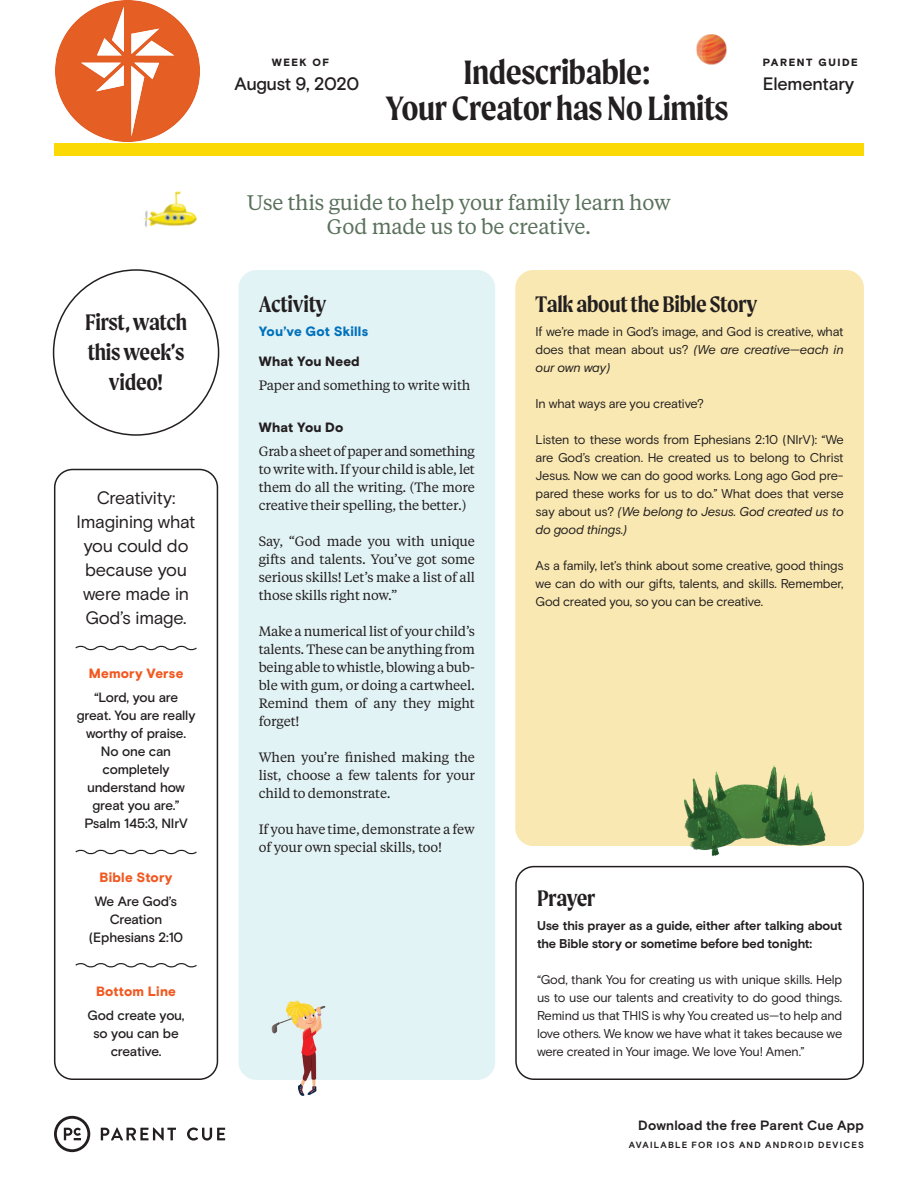
<style>
.page{position:relative;width:918px;height:1188px;background:#fff}
.page>*{position:absolute;margin:0;border:0;box-sizing:border-box;transform-origin:0 0}
.t1{font:600 36px/36px "Moret";letter-spacing:-.015em;color:#231f20;text-align:center}
.t2{font:600 24px/30px "Moret";letter-spacing:-.01em;color:#231f20;text-align:center}
.t3{font:21px/24px "Tiempos Text";letter-spacing:-.01em;color:#5a715c;text-align:center}
.t4{font:18px/24px "Basis Grotesque";letter-spacing:-.015em;color:#231f20;text-align:center}
.t5{font:500 18px "Basis Grotesque";letter-spacing:-.015em;color:#231f20}
.t6{font:13.5px/18px "Tiempos Text";letter-spacing:-.01em;color:#231f20;text-align:justify}
.t7{font:500 13.5px/18px "Basis Grotesque";letter-spacing:-.015em;color:#231f20;text-align:center}
.t8{font:900 13.5px "Basis Grotesque";letter-spacing:.015em;color:#f15921}
.t9{font:700 13.5px "Basis Grotesque";letter-spacing:.01em;color:#231f20}
.t10{font:900 13.5px "Basis Grotesque";letter-spacing:.01em;color:#231f20}
.t11{font:900 13.5px "Basis Grotesque";letter-spacing:.01em;color:#0071bb}
.t12{font:12.75px/18px "Basis Grotesque";letter-spacing:-.015em;color:#231f20;text-align:justify}
.t13{font:700 12.75px/18px "Basis Grotesque";letter-spacing:-.01em;color:#231f20}
.t14{font:900 10.5px "Basis Grotesque";letter-spacing:.15em;color:#231f20}
.t15{font:700 9px "Basis Grotesque";letter-spacing:.135em;color:#231f20}
.s1{font-style:italic}
</style>
<div class="page">
<div style="left:515px;top:270px;width:349px;height:576px;background:#f9e8b1;border-radius:18px"></div>
<svg style="left:101px;top:1127px;width:75px;height:14px"></svg>
<svg style="left:187px;top:1127px;width:38px;height:14px"></svg>
<svg style="left:54px;top:1116px;width:36px;height:36px"></svg>
<div style="left:54px;top:144px;width:810px;height:12px;background:#fbd905"></div>
<div style="left:515px;top:866px;width:349px;height:214px;border:2px solid #231f20;border-radius:18px"></div>
<div style="left:239px;top:270px;width:256px;height:810px;background:#e2f3f6;border-radius:18px"></div>
<div style="left:54px;top:469px;width:164px;height:611px;border:2px solid #231f20;border-radius:18px"></div>
<svg style="left:75px;top:645px;width:122px;height:6px"></svg>
<svg style="left:75px;top:849px;width:122px;height:6px"></svg>
<svg style="left:75px;top:963px;width:122px;height:5px"></svg>
<img style="left:696px;top:34px;width:31px;height:31px">
<img style="left:271px;top:999px;width:55px;height:97px">
<img style="left:660px;top:765px;width:171px;height:104px">
<img style="left:143px;top:191px;width:54px;height:36px">
<img style="left:55px;top:1px;width:144px;height:140px">
<h2 class="t2" style="left:85px;top:307px;width:104px">First, watch this week’s video!</h2>
<h3 class="t4" style="left:77px;top:486px;width:120px">Creativity:<br>Imagining what you could do because you were made in<br>God’s image.</h3>
<p class="t8" style="left:89px;top:665px;width:96px">Memory Verse</p>
<p class="t7" style="left:77px;top:689px;width:120px">“Lord, you are great. You are really worthy of praise.<br>No one can completely understand how great you are.”<br>Psalm 145:3, NIrV</p>
<p class="t8" style="left:100px;top:869px;width:74px">Bible Story</p>
<p class="t7" style="left:89px;top:893px;width:96px">We Are God’s<br>Creation (Ephesians 2:10</p>
<p class="t8" style="left:96px;top:983px;width:82px">Bottom Line</p>
<p class="t7" style="left:88px;top:1007px;width:98px">God create you, so you can be creative.</p>
<p class="t14" style="left:272px;top:56px;width:59px">WEEK OF</p>
<h3 class="t5" style="left:235px;top:73px;width:126px">August 9, 2020</h3>
<h1 class="t1" style="left:386px;top:54px;width:344px">Indescribable:<br>Your Creator has No Limits</h1>
<h3 class="t3" style="left:247px;top:190px;width:425px">Use this guide to help your family learn how<br>God made us to be creative.</h3>
<p class="t14" style="left:763px;top:56px;width:97px">PARENT GUIDE</p>
<h3 class="t5" style="left:763px;top:73px;width:93px">Elementary</h3>
<h2 class="t2" style="left:259px;top:289px;width:69px">Activity</h2>
<p class="t11" style="left:259px;top:323px;width:111px">You’ve Got Skills</p>
<p class="t10" style="left:259px;top:353px;width:102px">What You Need</p>
<p class="t6" style="left:259px;top:376px;width:213px">Paper and something to write with</p>
<p class="t10" style="left:259px;top:419px;width:86px">What You Do</p>
<p class="t6" style="left:259px;top:442px;width:218px">Grab a sheet of paper and something to write with. If your child is able, let them do all the writing. (The more creative their spelling, the better.)</p>
<p class="t6" style="left:259px;top:532px;width:218px">Say, “God made you with unique gifts and talents. You’ve got some serious skills! Let’s make a list of all those skills right now.”</p>
<p class="t6" style="left:259px;top:622px;width:218px">Make a numerical list of your child’s talents. These can be anything from being able to whistle, blowing a bub&shy;ble with gum, or doing a cartwheel.<br>Remind them of any they might forget!</p>
<p class="t6" style="left:259px;top:748px;width:218px">When you’re finished making the list, choose a few talents for your child to demonstrate.</p>
<p class="t6" style="left:259px;top:820px;width:218px">If you have time, demonstrate a few of your own special skills, too!</p>
<h2 class="t2" style="left:536px;top:289px;width:223px">Talk about the Bible Story</h2>
<p class="t12" style="left:536px;top:323px;width:310px">If we’re made in God’s image, and God is creative, what does that mean about us? <span class="s1">(We are creative—each in our own way)</span></p>
<p class="t12" style="left:536px;top:395px;width:170px">In what ways are you creative?</p>
<p class="t12" style="left:536px;top:431px;width:310px">Listen to these words from Ephesians 2:10 (NIrV): “We are God’s creation. He created us to belong to Christ Jesus. Now we can do good works. Long ago God pre&shy;pared these works for us to do.” What does that verse say about us? <span class="s1">(We belong to Jesus. God created us to do good things.)</span></p>
<p class="t12" style="left:536px;top:557px;width:310px">As a family, let’s think about some creative, good things we can do with our gifts, talents, and skills. Remember, God created you, so you can be creative.</p>
<h2 class="t2" style="left:537px;top:883px;width:60px">Prayer</h2>
<p class="t13" style="left:537px;top:917px;width:307px">Use this prayer as a guide, either after talking about the Bible story or sometime before bed tonight:</p>
<p class="t12" style="left:537px;top:971px;width:307px">“God, thank You for creating us with unique skills. Help us to use our talents and creativity to do good things.<br>Remind us that THIS is why You created us—to help and love others. We know we have what it takes because we were created in Your image. We love You! Amen.”</p>
<p class="t9" style="left:638px;top:1117px;width:227px">Download the free Parent Cue App</p>
<p class="t15" style="left:629px;top:1140px;width:237px">AVAILABLE FOR IOS AND ANDROID DEVICES</p>
</div>
